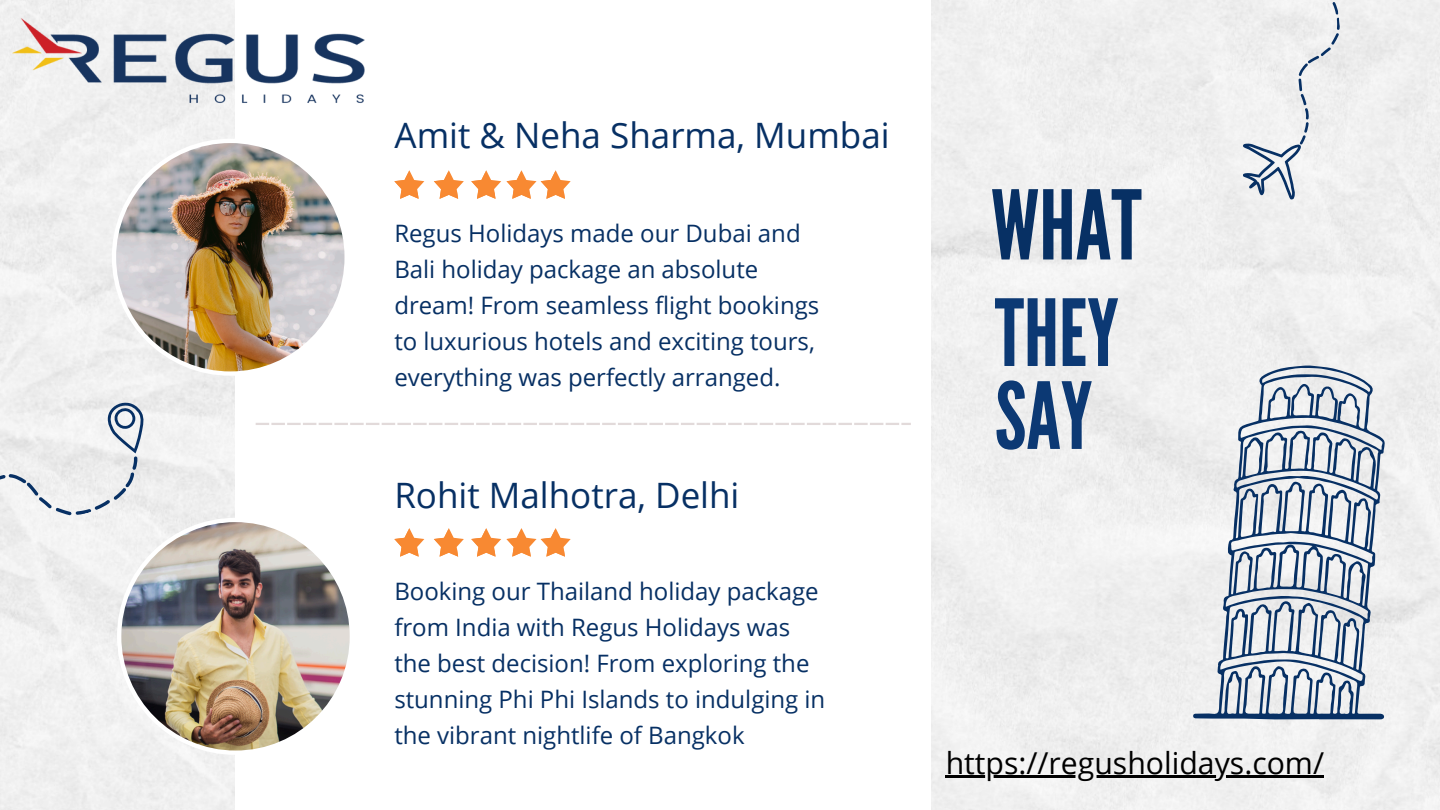
<style>
.page{position:relative;width:1440px;height:810px;background:#f0f0f0}
.page>*{position:absolute;margin:0;border:0;box-sizing:border-box;transform-origin:0 0}
.t1{font:95.7px "League Gothic";color:#073064}
.t2{font:92.2px/82.9px "League Gothic";color:#0c3974}
.t3{font:35px "Open Sans";color:#073064}
.t4{font:30.2px "Open Sans";color:#000}
.t5{font:24px/36px "Open Sans";color:#073064}
</style>
<div class="page">
<svg style="left:1193px;top:365px;width:193px;height:355px;fill:#ededed"></svg>
<svg style="left:1239px;top:2px;width:102px;height:203px"></svg>
<svg style="left:0;top:396px;width:154px;height:123px"></svg>
<div style="left:236px;top:0;width:695px;height:809px;background:#fff"></div>
<img style="left:112px;top:139px;width:233px;height:237px">
<svg style="left:394px;top:170px;width:30px;height:29px"></svg>
<svg style="left:434px;top:170px;width:30px;height:29px"></svg>
<svg style="left:471px;top:170px;width:30px;height:29px"></svg>
<svg style="left:507px;top:170px;width:64px;height:29px"></svg>
<img style="left:117px;top:518px;width:233px;height:237px">
<svg style="left:394px;top:528px;width:30px;height:29px"></svg>
<svg style="left:434px;top:528px;width:30px;height:29px"></svg>
<svg style="left:471px;top:528px;width:30px;height:29px"></svg>
<svg style="left:507px;top:528px;width:64px;height:29px"></svg>
<svg style="left:256px;top:423px;width:655px;height:2px"></svg>
<hr style="left:946px;top:775px;width:378px;height:3px;background:#000">
<img style="left:13px;top:18px;width:351px;height:91px">
<p class="t3" style="left:395px;top:110px;width:497px">Amit &amp; Neha Sharma, Mumbai</p>
<p class="t5" style="left:394px;top:215px;width:426px">Regus Holidays made our Dubai and Bali holiday package an absolute dream! From seamless flight bookings to luxurious hotels and exciting tours, everything was perfectly arranged.</p>
<p class="t3" style="left:394px;top:470px;width:347px">Rohit Malhotra, Delhi</p>
<p class="t5" style="left:394px;top:573px;width:432px">Booking our Thailand holiday package from India with Regus Holidays was the best decision! From exploring the stunning Phi Phi Islands to indulging in the vibrant nightlife of Bangkok</p>
<h2 class="t1" style="left:991px;top:170px;width:152px">WHAT</h2>
<p class="t2" style="left:995px;top:294px;width:125px">THEY<br>SAY</p>
<h2 class="t4" style="left:946px;top:741px;width:380px">https://regusholidays.com/</h2>
</div>
